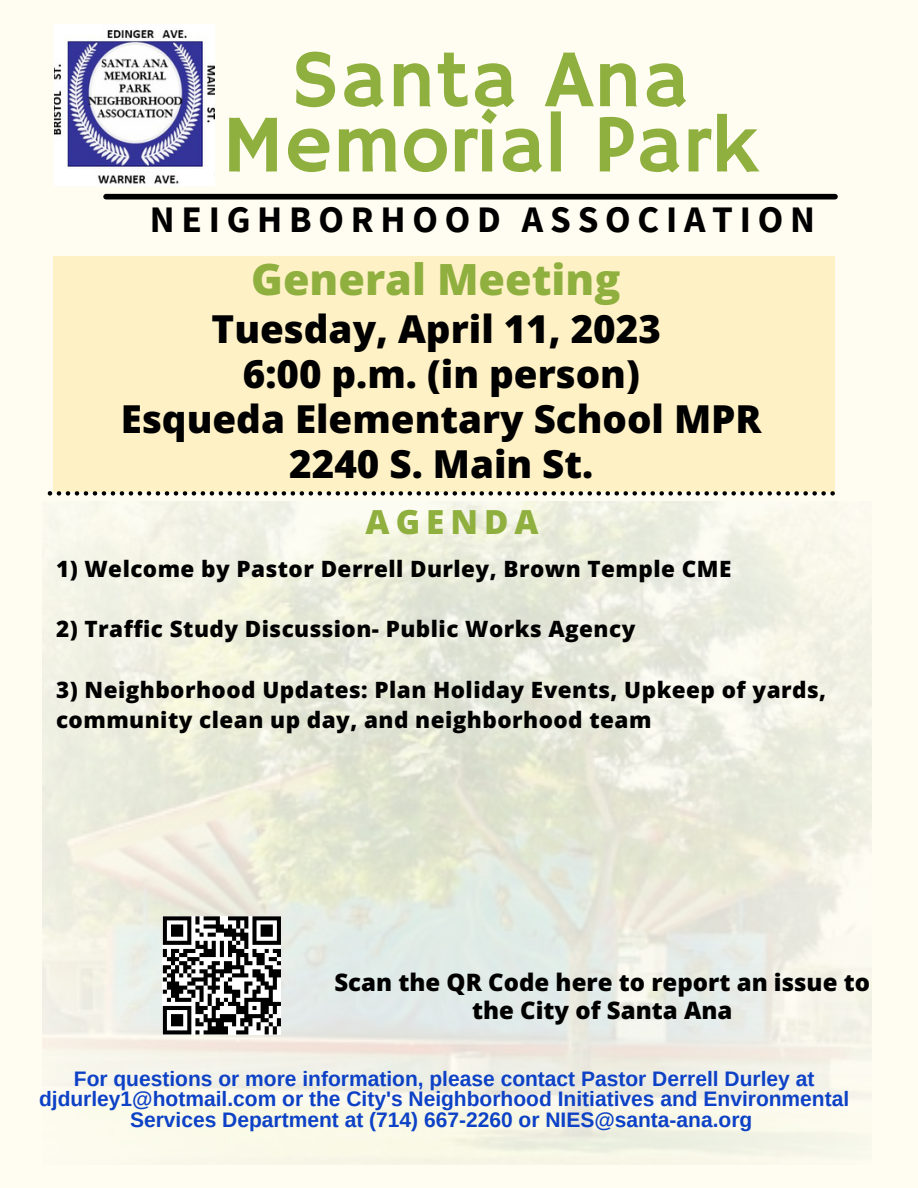
<style>
.page{position:relative;width:918px;height:1188px;background:#fffdf1}
.page>*{position:absolute;margin:0;border:0;box-sizing:border-box;transform-origin:0 0}
.t1{font:82.5px/65.2px "Hammersmith One";color:#8faf3f;text-align:center}
.t2{font:800 43.05px "Open Sans";color:#8faf3f}
.t3{font:800 38.55px/45px "Open Sans";color:#000;text-align:center}
.t4{font:700 37.35px "Source Sans Pro";letter-spacing:.18em;color:#000}
.t5{font:800 33.15px "Open Sans";letter-spacing:.18em;color:#8faf3f}
.t6{font:800 24px/28.2px "Open Sans";color:#000;text-align:center}
.t7{font:800 22.5px/30.3px "Open Sans";letter-spacing:.02em;color:#000}
.t8{font:700 21px/20.2px "Arimo";color:#0d41c6;text-align:center}
</style>
<div class="page">
<svg style="left:48px;top:491px;width:787px;height:5px"></svg>
<div style="left:53px;top:256px;width:782px;height:236px;background:#fef1c5"></div>
<img style="left:55px;top:25px;width:159px;height:160px">
<div style="left:106px;top:194px;width:729px;height:5px;background:#000"></div>
<img style="left:42px;top:502px;width:829px;height:662px">
<svg style="left:163px;top:916px;width:118px;height:118px"></svg>
<h1 class="t1" style="left:222px;top:51px;width:538px">Santa Ana<br>Memorial Park</h1>
<h3 class="t4" style="left:150px;top:195px;width:667px">NEIGHBORHOOD ASSOCIATION</h3>
<h2 class="t2" style="left:251px;top:249px;width:371px">General Meeting</h2>
<h3 class="t3" style="left:121px;top:305px;width:642px">Tuesday, April 11, 2023<br>6:00 p.m. (in person)<br>Esqueda Elementary School MPR<br>2240 S. Main St.</h3>
<h3 class="t5" style="left:366px;top:499px;width:175px">AGENDA</h3>
<p class="t7" style="left:56px;top:553px;width:677px">1) Welcome by Pastor Derrell Durley, Brown Temple CME</p>
<p class="t7" style="left:56px;top:613px;width:581px">2) Traffic Study Discussion- Public Works Agency</p>
<p class="t7" style="left:56px;top:674px;width:772px">3) Neighborhood Updates: Plan Holiday Events, Upkeep of yards, community clean up day, and neighborhood team</p>
<p class="t6" style="left:334px;top:967px;width:537px">Scan the QR Code here to report an issue to the City of Santa Ana</p>
<p class="t8" style="left:39px;top:1069px;width:812px">For questions or more information, please contact Pastor Derrell Durley at djdurley1@hotmail.com or the City's Neighborhood Initiatives and Environmental<br>Services Department at (714) 667-2260 or NIES@santa-ana.org</p>
</div>
